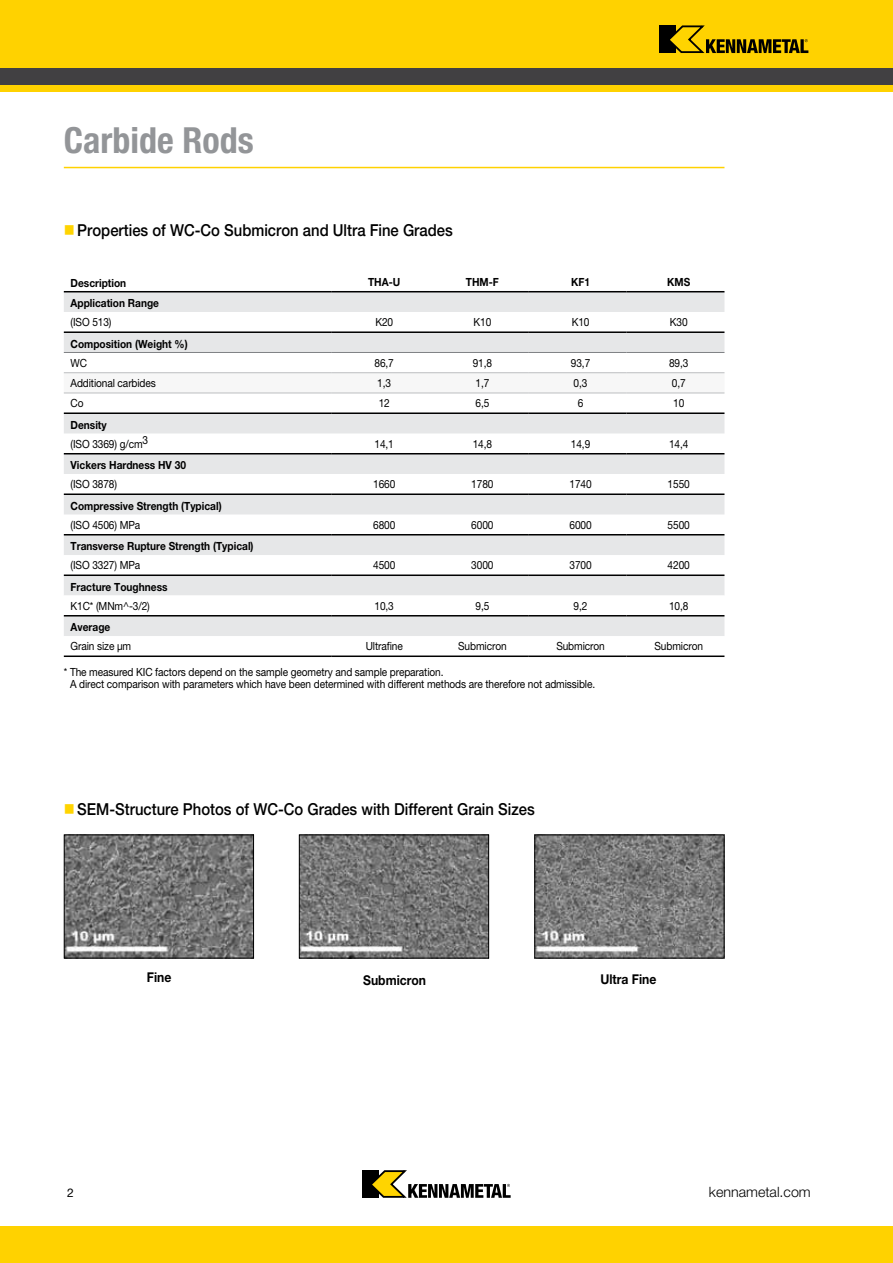
<style>
.page{position:relative;width:893px;height:1263px;background:#fff}
.page>*{position:absolute;margin:0;border:0;box-sizing:border-box;transform-origin:0 0}
.t1{font:700 condensed 36px "Helvetica Neue LT Std";color:#939598}
.t2{font:500 16.5px "Helvetica Neue LT Std";color:#000;scale:.9 1}
.t3{font:16.5px "Wingdings";color:#ffd400;scale:.9 1}
.t4{font:300 14.25px "Helvetica Neue LT Std";color:#000}
.t5{font:700 13.5px "Helvetica Neue LT Std";color:#000;scale:.9 1}
.t6{font:12px "Helvetica Neue LT Std";color:#000}
.t7{font:11.25px/12px "Helvetica Neue LT Std";letter-spacing:-.01em;color:#000;scale:.9 1}
.t8{font:700 11.25px "Helvetica Neue LT Std";color:#000;scale:.9 1}
.s1{color:#ffd400}
</style>
<div class="page">
<div style="left:0;top:0;width:893px;height:92px;background:#ffd200"></div>
<div style="left:0;top:1226px;width:893px;height:37px;background:#ffd200"></div>
<div style="left:659px;top:26px;width:17px;height:27px;background:#000"></div>
<svg style="left:666px;top:25px;width:142px;height:28px"></svg>
<div style="left:362px;top:1170px;width:16px;height:28px;background:#000"></div>
<svg style="left:372px;top:1170px;width:139px;height:28px"></svg>
<div style="left:0;top:68px;width:893px;height:16px;background:#414042"></div>
<hr style="left:64px;top:167px;width:660px;height:1px;background:#ffd200">
<svg style="left:64px;top:292px;width:660px;height:344px;fill:#e6e7e8"></svg>
<svg style="left:64px;top:373px;width:660px;height:20px"></svg>
<svg style="left:64px;top:576px;width:660px;height:39px"></svg>
<hr style="left:64px;top:291px;width:268px;height:1px;background:#000">
<hr style="left:332px;top:291px;width:98px;height:1px;background:#000">
<hr style="left:430px;top:291px;width:98px;height:1px;background:#000">
<hr style="left:528px;top:291px;width:98px;height:1px;background:#000">
<hr style="left:626px;top:291px;width:98px;height:1px;background:#000">
<hr style="left:64px;top:453px;width:268px;height:1px;background:#000">
<hr style="left:332px;top:453px;width:98px;height:1px;background:#000">
<hr style="left:430px;top:453px;width:98px;height:1px;background:#000">
<hr style="left:528px;top:453px;width:98px;height:1px;background:#000">
<hr style="left:626px;top:453px;width:98px;height:1px;background:#000">
<hr style="left:64px;top:534px;width:268px;height:1px;background:#000">
<hr style="left:332px;top:534px;width:98px;height:1px;background:#000">
<hr style="left:430px;top:534px;width:98px;height:1px;background:#000">
<hr style="left:528px;top:534px;width:98px;height:1px;background:#000">
<hr style="left:626px;top:534px;width:98px;height:1px;background:#000">
<hr style="left:64px;top:615px;width:268px;height:1px;background:#000">
<hr style="left:332px;top:615px;width:98px;height:1px;background:#000">
<hr style="left:430px;top:615px;width:98px;height:1px;background:#000">
<hr style="left:528px;top:615px;width:98px;height:1px;background:#000">
<hr style="left:626px;top:615px;width:98px;height:1px;background:#000">
<hr style="left:64px;top:655px;width:268px;height:2px;background:#000">
<hr style="left:332px;top:655px;width:98px;height:2px;background:#000">
<hr style="left:430px;top:655px;width:98px;height:2px;background:#000">
<hr style="left:528px;top:655px;width:98px;height:2px;background:#000">
<hr style="left:626px;top:655px;width:98px;height:2px;background:#000">
<hr style="left:64px;top:352px;width:268px;height:1px;background:#808285">
<hr style="left:332px;top:352px;width:98px;height:1px;background:#808285">
<hr style="left:430px;top:352px;width:98px;height:1px;background:#808285">
<hr style="left:528px;top:352px;width:98px;height:1px;background:#808285">
<hr style="left:626px;top:352px;width:98px;height:1px;background:#808285">
<hr style="left:64px;top:493px;width:268px;height:2px;background:#000">
<hr style="left:332px;top:493px;width:98px;height:2px;background:#000">
<hr style="left:430px;top:493px;width:98px;height:2px;background:#000">
<hr style="left:528px;top:493px;width:98px;height:2px;background:#000">
<hr style="left:626px;top:493px;width:98px;height:2px;background:#000">
<hr style="left:64px;top:412px;width:268px;height:2px;background:#000">
<hr style="left:332px;top:412px;width:98px;height:2px;background:#000">
<hr style="left:430px;top:412px;width:98px;height:2px;background:#000">
<hr style="left:528px;top:412px;width:98px;height:2px;background:#000">
<hr style="left:626px;top:412px;width:98px;height:2px;background:#000">
<hr style="left:64px;top:331px;width:268px;height:2px;background:#000">
<hr style="left:332px;top:331px;width:98px;height:2px;background:#000">
<hr style="left:430px;top:331px;width:98px;height:2px;background:#000">
<hr style="left:528px;top:331px;width:98px;height:2px;background:#000">
<hr style="left:626px;top:331px;width:98px;height:2px;background:#000">
<hr style="left:64px;top:372px;width:268px;height:1px;background:#bcbec0">
<hr style="left:332px;top:372px;width:98px;height:1px;background:#bcbec0">
<hr style="left:430px;top:372px;width:98px;height:1px;background:#bcbec0">
<hr style="left:528px;top:372px;width:98px;height:1px;background:#bcbec0">
<hr style="left:626px;top:372px;width:98px;height:1px;background:#bcbec0">
<hr style="left:64px;top:393px;width:268px;height:1px;background:#bcbec0">
<hr style="left:332px;top:393px;width:98px;height:1px;background:#bcbec0">
<hr style="left:430px;top:393px;width:98px;height:1px;background:#bcbec0">
<hr style="left:528px;top:393px;width:98px;height:1px;background:#bcbec0">
<hr style="left:626px;top:393px;width:98px;height:1px;background:#bcbec0">
<hr style="left:64px;top:574px;width:268px;height:2px;background:#000">
<hr style="left:332px;top:574px;width:98px;height:2px;background:#000">
<hr style="left:430px;top:574px;width:98px;height:2px;background:#000">
<hr style="left:528px;top:574px;width:98px;height:2px;background:#000">
<hr style="left:626px;top:574px;width:98px;height:2px;background:#000">
<img style="left:66px;top:836px;width:186px;height:120px">
<div style="left:64px;top:834px;width:190px;height:124px;border:1px solid #000"></div>
<img style="left:301px;top:836px;width:186px;height:120px">
<div style="left:299px;top:834px;width:190px;height:124px;border:1px solid #000"></div>
<img style="left:536px;top:836px;width:186px;height:120px">
<div style="left:534px;top:834px;width:190px;height:124px;border:1px solid #000"></div>
<h1 class="t1" style="left:64px;top:118px;width:191px">Carbide Rods</h1>
<h2 class="t2" style="left:64px;top:221px;width:434px"><span class="s1">■</span> Properties of WC-Co Submicron and Ultra Fine Grades</h2>
<p class="t8" style="left:71px;top:276px;width:63px">Description</p>
<p class="t8" style="left:368px;top:275px;width:37px">THA-U</p>
<p class="t8" style="left:466px;top:275px;width:38px">THM-F</p>
<p class="t8" style="left:571px;top:275px;width:23px">KF1</p>
<p class="t8" style="left:667px;top:275px;width:27px">KMS</p>
<p class="t8" style="left:71px;top:296px;width:100px">Application Range</p>
<p class="t7" style="left:71px;top:316px;width:47px">(ISO 513)</p>
<p class="t7" style="left:375px;top:316px;width:21px">K20</p>
<p class="t7" style="left:473px;top:316px;width:21px">K10</p>
<p class="t7" style="left:572px;top:316px;width:21px">K10</p>
<p class="t7" style="left:670px;top:316px;width:21px">K30</p>
<p class="t8" style="left:71px;top:337px;width:132px">Composition (Weight %)</p>
<p class="t7" style="left:71px;top:356px;width:20px">WC</p>
<p class="t7" style="left:375px;top:356px;width:23px">86,7</p>
<p class="t7" style="left:473px;top:356px;width:23px">91,8</p>
<p class="t7" style="left:571px;top:356px;width:23px">93,7</p>
<p class="t7" style="left:669px;top:356px;width:23px">89,3</p>
<p class="t7" style="left:71px;top:377px;width:96px">Additional carbides</p>
<p class="t7" style="left:377px;top:377px;width:17px">1,3</p>
<p class="t7" style="left:475px;top:377px;width:17px">1,7</p>
<p class="t7" style="left:574px;top:377px;width:17px">0,3</p>
<p class="t7" style="left:672px;top:377px;width:17px">0,7</p>
<p class="t7" style="left:71px;top:397px;width:16px">Co</p>
<p class="t7" style="left:379px;top:397px;width:14px">12</p>
<p class="t7" style="left:475px;top:397px;width:17px">6,5</p>
<p class="t7" style="left:578px;top:397px;width:8px">6</p>
<p class="t7" style="left:673px;top:397px;width:14px">10</p>
<p class="t8" style="left:71px;top:418px;width:42px">Density</p>
<p class="t7" style="left:71px;top:437px;width:88px">(ISO 3369) g/cm3</p>
<p class="t7" style="left:375px;top:437px;width:23px">14,1</p>
<p class="t7" style="left:473px;top:437px;width:23px">14,8</p>
<p class="t7" style="left:571px;top:437px;width:23px">14,9</p>
<p class="t7" style="left:669px;top:437px;width:23px">14,4</p>
<p class="t8" style="left:71px;top:458px;width:130px">Vickers Hardness HV 30</p>
<p class="t7" style="left:71px;top:478px;width:53px">(ISO 3878)</p>
<p class="t7" style="left:373px;top:478px;width:26px">1660</p>
<p class="t7" style="left:471px;top:478px;width:26px">1780</p>
<p class="t7" style="left:569px;top:478px;width:26px">1740</p>
<p class="t7" style="left:668px;top:478px;width:26px">1550</p>
<p class="t8" style="left:71px;top:499px;width:169px">Compressive Strength (Typical)</p>
<p class="t7" style="left:71px;top:518px;width:79px">(ISO 4506) MPa</p>
<p class="t7" style="left:373px;top:518px;width:26px">6800</p>
<p class="t7" style="left:471px;top:518px;width:26px">6000</p>
<p class="t7" style="left:569px;top:518px;width:26px">6000</p>
<p class="t7" style="left:668px;top:518px;width:26px">5500</p>
<p class="t8" style="left:71px;top:539px;width:205px">Transverse Rupture Strength (Typical)</p>
<p class="t7" style="left:71px;top:559px;width:79px">(ISO 3327) MPa</p>
<p class="t7" style="left:373px;top:559px;width:26px">4500</p>
<p class="t7" style="left:471px;top:559px;width:26px">3000</p>
<p class="t7" style="left:569px;top:559px;width:26px">3700</p>
<p class="t7" style="left:668px;top:559px;width:26px">4200</p>
<p class="t8" style="left:71px;top:580px;width:109px">Fracture Toughness</p>
<p class="t7" style="left:71px;top:599px;width:90px">K1C* (MNm^-3/2)</p>
<p class="t7" style="left:375px;top:599px;width:23px">10,3</p>
<p class="t7" style="left:475px;top:599px;width:17px">9,5</p>
<p class="t7" style="left:574px;top:599px;width:17px">9,2</p>
<p class="t7" style="left:669px;top:599px;width:23px">10,8</p>
<p class="t8" style="left:71px;top:620px;width:46px">Average</p>
<p class="t7" style="left:71px;top:640px;width:69px">Grain size µm</p>
<p class="t7" style="left:366px;top:640px;width:43px">Ultrafine</p>
<p class="t7" style="left:458px;top:640px;width:55px">Submicron</p>
<p class="t7" style="left:556px;top:640px;width:55px">Submicron</p>
<p class="t7" style="left:654px;top:640px;width:55px">Submicron</p>
<p class="t7" style="left:70px;top:665px;width:585px;text-indent:-6px">* The measured KIC factors depend on the sample geometry and sample preparation.<br>A direct comparison with parameters which have been determined with different methods are therefore not admissible.</p>
<h2 class="t2" style="left:64px;top:799px;width:525px"><span class="s1">■</span> SEM-Structure Photos of WC-Co Grades with Different Grain Sizes</h2>
<h2 class="t3" style="left:75px;top:800px;width:18px">■</h2>
<p class="t5" style="left:147px;top:969px;width:29px">Fine</p>
<p class="t5" style="left:363px;top:971px;width:71px">Submicron</p>
<p class="t5" style="left:600px;top:971px;width:64px">Ultra Fine</p>
<p class="t6" style="left:67px;top:1185px;width:8px">2</p>
<p class="t4" style="left:709px;top:1183px;width:103px">kennametal.com</p>
</div>
